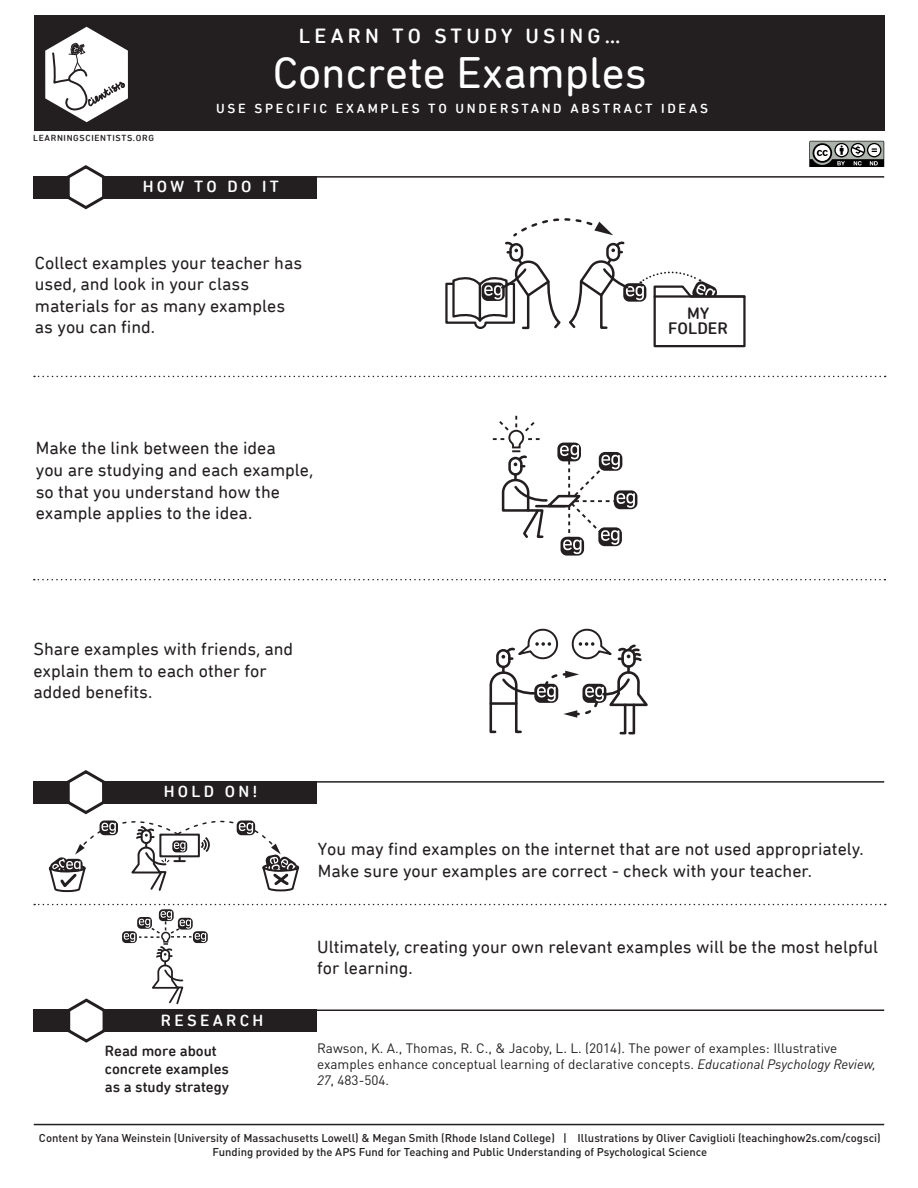
<style>
.page{position:relative;width:918px;height:1188px;background:#fff}
.page>*{position:absolute;margin:0;border:0;box-sizing:border-box;transform-origin:0 0}
.t1{font:45px "DIN Next Rounded LT Pro";color:#fff}
.t2{font:500 21px "DIN Next Rounded LT Pro";letter-spacing:.2em;color:#fff}
.t3{font:18px/21.6px "DIN Next Rounded LT Pro";color:#231f20}
.t4{font:500 16.95px/15px "DIN Next Rounded LT Pro";color:#231f20;text-align:center}
.t5{font:500 16.5px "DIN Next Rounded LT Pro";letter-spacing:.2em;color:#fff}
.t6{font:500 15px/18px "DIN Next Rounded LT Pro";color:#231f20}
.t7{font:13.5px/16.2px "DINOT";color:#231f20}
.t8{font:500 13.5px "DIN Next Rounded LT Pro";letter-spacing:.2em;color:#fff}
.t9{font:500 11.25px/13.5px "DINOT";color:#231f20;text-align:center}
.t10{font:500 9px "DIN Next Rounded LT Pro";letter-spacing:.075em;color:#231f20}
.s1{font-style:italic}
</style>
<div class="page">
<div style="left:34px;top:176px;width:283px;height:22px;background:#231f20"></div>
<div style="left:34px;top:15px;width:850px;height:115px;background:#231f20"></div>
<hr style="left:34px;top:1124px;width:850px;height:1px;background:#231f20">
<svg style="left:64px;top:165px;width:43px;height:45px"></svg>
<div style="left:34px;top:781px;width:283px;height:22px;background:#231f20"></div>
<div style="left:34px;top:1009px;width:283px;height:23px;background:#231f20"></div>
<svg style="left:68px;top:998px;width:37px;height:45px"></svg>
<svg style="left:34px;top:376px;width:852px;height:1px"></svg>
<svg style="left:34px;top:579px;width:851px;height:1px"></svg>
<svg style="left:34px;top:904px;width:852px;height:1px"></svg>
<hr style="left:317px;top:176px;width:567px;height:2px;background:#231f20">
<hr style="left:317px;top:781px;width:567px;height:2px;background:#231f20">
<hr style="left:317px;top:1010px;width:567px;height:1px;background:#231f20">
<svg style="left:193px;top:931px;width:15px;height:12px"></svg>
<svg style="left:122px;top:931px;width:15px;height:12px"></svg>
<svg style="left:159px;top:909px;width:15px;height:12px"></svg>
<svg style="left:48px;top:770px;width:253px;height:123px"></svg>
<svg style="left:124px;top:911px;width:82px;height:94px"></svg>
<div style="left:654px;top:295px;width:92px;height:52px;background:#fff;border:2px solid #231f20"></div>
<svg style="left:445px;top:218px;width:301px;height:113px"></svg>
<div style="left:614px;top:490px;width:23px;height:19px;background:#231f20;border-radius:6px"></div>
<svg style="left:561px;top:537px;width:23px;height:19px"></svg>
<svg style="left:492px;top:415px;width:143px;height:139px"></svg>
<svg style="left:489px;top:628px;width:159px;height:107px"></svg>
<svg style="left:45px;top:27px;width:83px;height:95px"></svg>
<svg style="left:809px;top:141px;width:75px;height:26px"></svg>
<p class="t2" style="left:299px;top:23px;width:323px">LEARN TO STUDY USING…</p>
<h1 class="t1" style="left:273px;top:47px;width:376px">Concrete Examples</h1>
<p class="t10" style="left:33px;top:133px;width:122px">LEARNINGSCIENTISTS.ORG</p>
<p class="t8" style="left:216px;top:101px;width:493px">USE SPECIFIC EXAMPLES TO UNDERSTAND ABSTRACT IDEAS</p>
<p class="t5" style="left:143px;top:177px;width:138px">HOW TO DO IT</p>
<p class="t3" style="left:35px;top:252px;width:269px">Collect examples your teacher has used, and look in your class materials for as many examples as you can find.</p>
<p class="t3" style="left:36px;top:437px;width:279px">Make the link between the idea<br>you are studying and each example, so that you understand how the example applies to the idea.</p>
<p class="t3" style="left:33px;top:638px;width:261px">Share examples with friends, and explain them to each other for added benefits.</p>
<p class="t5" style="left:164px;top:782px;width:95px">HOLD ON!</p>
<p class="t4" style="left:668px;top:305px;width:62px">MY<br>FOLDER</p>
<p class="t3" style="left:318px;top:838px;width:547px">You may find examples on the internet that are not used appropriately.<br>Make sure your examples are correct - check with your teacher.</p>
<p class="t5" style="left:161px;top:1011px;width:104px">RESEARCH</p>
<p class="t6" style="left:105px;top:1042px;width:126px">Read more about concrete examples as a study strategy</p>
<p class="t3" style="left:317px;top:936px;width:563px">Ultimately, creating your own relevant examples will be the most helpful for learning.</p>
<p class="t7" style="left:317px;top:1040px;width:560px">Rawson, K. A., Thomas, R. C., &amp; Jacoby, L. L. (2014). The power of examples: Illustrative examples enhance conceptual learning of declarative concepts. <span class="s1">Educational Psychology Review,<br>27</span>, 483-504.</p>
<p class="t9" style="left:39px;top:1131px;width:843px">Content by Yana Weinstein (University of Massachusetts Lowell) &amp; Megan Smith (Rhode Island College) | Illustrations by Oliver Caviglioli (teachinghow2s.com/cogsci)<br>Funding provided by the APS Fund for Teaching and Public Understanding of Psychological Science</p>
</div>
